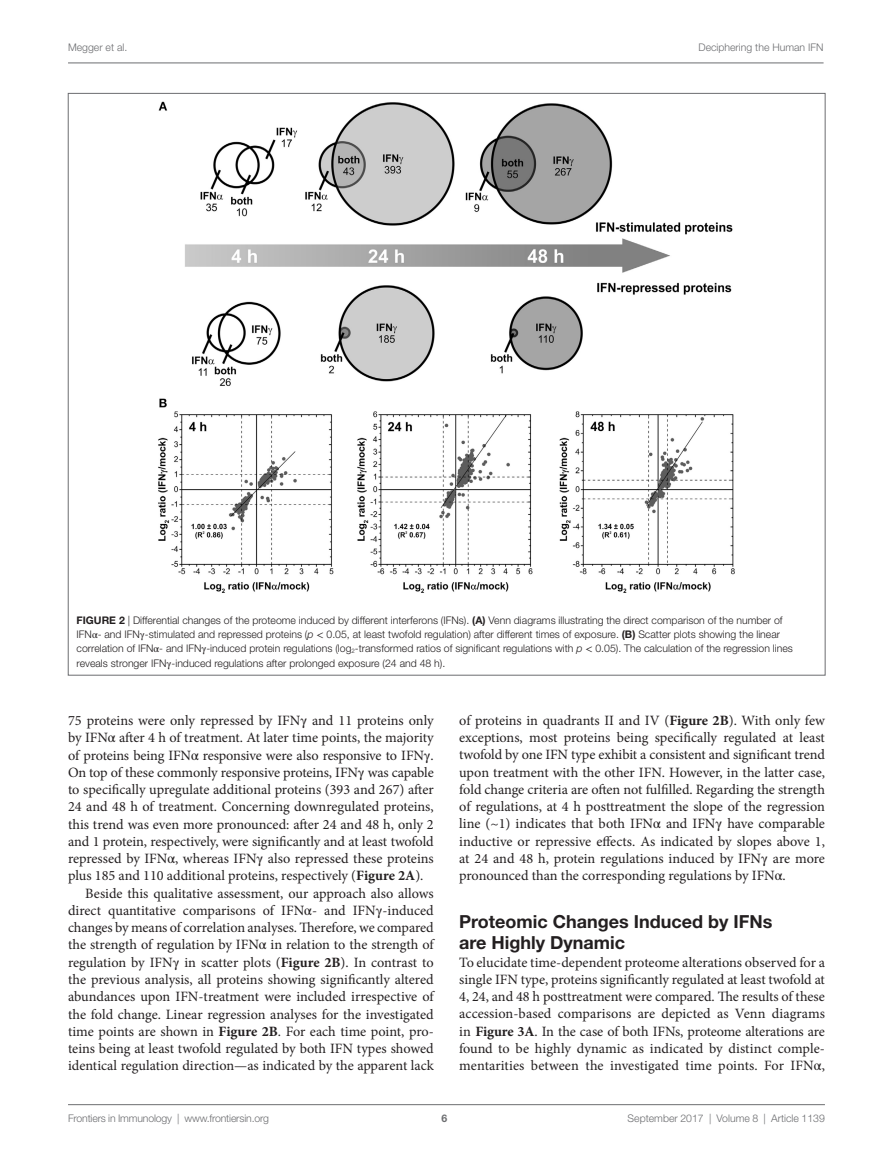
<style>
.page{position:relative;width:893px;height:1170px;background:#fff}
.page>*{position:absolute;margin:0;border:0;box-sizing:border-box;transform-origin:0 0}
.t1{font:700 18px/21px "Helvetica Neue LT Std";color:#231f20}
.t2{font:14.25px/17.2px "Minion Pro";letter-spacing:-.005em;color:#231f20;text-align:justify}
.t3{font:300 10.5px/14.2px "Helvetica Neue LT Std";color:#231f20}
.t4{font:300 10.5px "Helvetica Neue LT Std";color:#6c6d70}
.t5{font:700 10.5px "Helvetica Neue LT Std";color:#6c6d70}
.s1{font-weight:700}
.s2{font-family:"STIX General";font-weight:400}
.s3{font-style:italic}
.s4{font-family:"STIX General"}
</style>
<div class="page">
<img style="left:158px;top:102px;width:577px;height:491px">
<hr style="left:68px;top:63px;width:756px;height:1px;background:#6c6d70">
<hr style="left:68px;top:1104px;width:757px;height:1px;background:#6c6d70">
<p class="t4" style="left:68px;top:41px;width:61px">Megger et al.</p>
<p class="t4" style="left:698px;top:41px;width:127px">Deciphering the Human IFN</p>
<p class="t3" style="left:77px;top:613px;width:718px"><span class="s1">Figure 2</span> | Differential changes of the proteome induced by different interferons (IFNs). <span class="s1">(A)</span> Venn diagrams illustrating the direct comparison of the number of IFN<span class="s2">α</span>- and IFN<span class="s2">γ</span>-stimulated and repressed proteins (<span class="s3">p</span> <span class="s2">&lt;</span> 0.05, at least twofold regulation) after different times of exposure. <span class="s1">(B)</span> Scatter plots showing the linear correlation of IFN<span class="s2">α</span>- and IFN<span class="s2">γ</span>-induced protein regulations (log<sub>2</sub>-transformed ratios of significant regulations with <span class="s3">p</span> <span class="s2">&lt;</span> 0.05). The calculation of the regression lines reveals stronger IFN<span class="s2">γ</span>-induced regulations after prolonged exposure (24 and 48 h).</p>
<p class="t2" style="left:68px;top:711px;width:367px">75 proteins were only repressed by IFN<span class="s4">γ</span> and 11 proteins only</p>
<p class="t2" style="left:68px;top:729px;width:367px">by IFN<span class="s4">α</span> after 4 h of treatment. At later time points, the majority</p>
<p class="t2" style="left:68px;top:746px;width:367px">of proteins being IFN<span class="s4">α</span> responsive were also responsive to IFN<span class="s4">γ</span>.</p>
<p class="t2" style="left:68px;top:763px;width:367px">On top of these commonly responsive proteins, IFN<span class="s4">γ</span> was capable</p>
<p class="t2" style="left:68px;top:780px;width:367px">to specifically upregulate additional proteins (393 and 267) after</p>
<p class="t2" style="left:68px;top:798px;width:367px">24 and 48 h of treatment. Concerning downregulated proteins,</p>
<p class="t2" style="left:68px;top:815px;width:367px">this trend was even more pronounced: after 24 and 48 h, only 2</p>
<p class="t2" style="left:68px;top:832px;width:367px">and 1 protein, respectively, were significantly and at least twofold</p>
<p class="t2" style="left:68px;top:849px;width:367px">repressed by IFN<span class="s4">α</span>, whereas IFN<span class="s4">γ</span> also repressed these proteins</p>
<p class="t2" style="left:68px;top:867px;width:357px">plus 185 and 110 additional proteins, respectively (<span class="s1">Figure 2A</span>).</p>
<p class="t2" style="left:85px;top:884px;width:350px">Beside this qualitative assessment, our approach also allows</p>
<p class="t2" style="left:68px;top:901px;width:367px">direct quantitative comparisons of IFN<span class="s4">α</span>- and IFN<span class="s4">γ</span>-induced</p>
<p class="t2" style="left:68px;top:919px;width:367px">changes by means of correlation analyses. Therefore, we compared</p>
<p class="t2" style="left:68px;top:936px;width:367px">the strength of regulation by IFN<span class="s4">α</span> in relation to the strength of</p>
<p class="t2" style="left:68px;top:953px;width:367px">regulation by IFN<span class="s4">γ</span> in scatter plots (<span class="s1">Figure 2B</span>). In contrast to</p>
<p class="t2" style="left:68px;top:970px;width:367px">the previous analysis, all proteins showing significantly altered</p>
<p class="t2" style="left:68px;top:988px;width:367px">abundances upon IFN-treatment were included irrespective of</p>
<p class="t2" style="left:68px;top:1005px;width:367px">the fold change. Linear regression analyses for the investigated</p>
<p class="t2" style="left:68px;top:1022px;width:367px">time points are shown in <span class="s1">Figure 2B</span>. For each time point, pro-</p>
<p class="t2" style="left:68px;top:1039px;width:367px">teins being at least twofold regulated by both IFN types showed</p>
<p class="t2" style="left:68px;top:1057px;width:367px">identical regulation direction—as indicated by the apparent lack</p>
<p class="t2" style="left:459px;top:711px;width:367px">of proteins in quadrants II and IV (<span class="s1">Figure 2B</span>). With only few exceptions, most proteins being specifically regulated at least twofold by one IFN type exhibit a consistent and significant trend upon treatment with the other IFN. However, in the latter case, fold change criteria are often not fulfilled. Regarding the strength of regulations, at 4 h posttreatment the slope of the regression line (~1) indicates that both IFN<span class="s4">α</span> and IFN<span class="s4">γ</span> have comparable inductive or repressive effects. As indicated by slopes above 1, at 24 and 48 h, protein regulations induced by IFN<span class="s4">γ</span> are more pronounced than the corresponding regulations by IFN<span class="s4">α</span>.</p>
<p class="t1" style="left:459px;top:910px;width:315px">Proteomic Changes Induced by IFNs are Highly Dynamic</p>
<p class="t2" style="left:459px;top:953px;width:367px">To elucidate time-dependent proteome alterations observed for a single IFN type, proteins significantly regulated at least twofold at 4, 24, and 48 h posttreatment were compared. The results of these accession-based comparisons are depicted as Venn diagrams in <span class="s1">Figure 3A</span>. In the case of both IFNs, proteome alterations are found to be highly dynamic as indicated by distinct comple&shy;mentarities between the investigated time points. For IFN<span class="s4">α</span>,</p>
<p class="t4" style="left:68px;top:1111px;width:203px">Frontiers in Immunology | www.frontiersin.org</p>
<p class="t4" style="left:628px;top:1111px;width:199px">September 2017 | Volume 8 | Article 1139</p>
<p class="t5" style="left:441px;top:1111px;width:7px">6</p>
</div>
